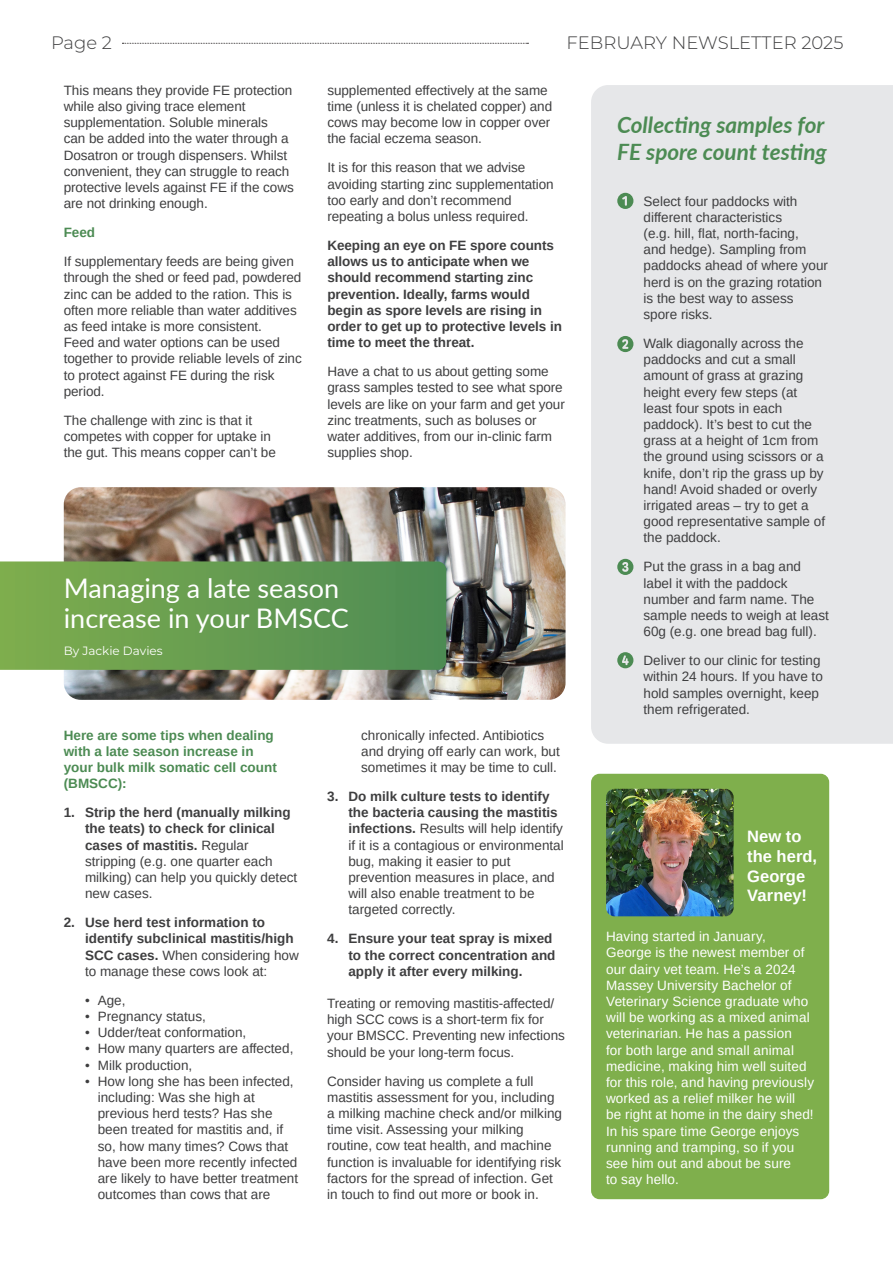
<style>
.page{position:relative;width:893px;height:1263px;background:#fff}
.page>*{position:absolute;margin:0;border:0;box-sizing:border-box;transform-origin:0 0}
.Title_Article_2_White{font:27px/30px "Lato";color:#fff}
.Title_Article_2_White-2{font:italic 700 22.5px/27px "Lato";color:#4c8b53}
.t1{font:300 18px "Montserrat";color:#3e3e3f}
.t2{font:700 16.5px/19.8px "Arimo";letter-spacing:.005em;color:#fff}
.t3{font:13.5px/16.2px "Arimo";color:#3e3e3f}
.t4{font:13.5px/16.2px "Arimo";letter-spacing:.01em;color:#fff}
.t5{font:700 13.5px/16.2px "Arimo";letter-spacing:-.005em;color:#3e3e3f}
.t6{font:700 13.5px/16.2px "Arimo";color:#4c8b53}
.Body_Text_2_Left_Gradient{font:12px "Montserrat";color:#fff}
.s1{font-weight:700}
.s2{font-weight:400}
</style>
<div class="page">
<svg style="left:122px;top:43px;width:406px;height:1px"></svg>
<div style="left:591px;top:85px;width:302px;height:659px;background:#e6e7e9"></div>
<img style="left:64px;top:487px;width:502px;height:213px">
<svg style="left:0;top:561px;width:446px;height:109px;background:#669c51"></svg>
<div style="left:591px;top:774px;width:238px;height:425px;background:#7faf4c;border-radius:9px"></div>
<img style="left:606px;top:789px;width:128px;height:127px">
<div style="left:617px;top:336px;width:16px;height:16px;background:#4c8b53;border-radius:50%"></div>
<svg style="left:622px;top:339px;width:6px;height:10px"></svg>
<div style="left:617px;top:193px;width:16px;height:16px;background:#4c8b53;border-radius:50%"></div>
<svg style="left:622px;top:196px;width:5px;height:10px"></svg>
<div style="left:617px;top:559px;width:16px;height:16px;background:#4c8b53;border-radius:50%"></div>
<svg style="left:622px;top:562px;width:6px;height:10px"></svg>
<div style="left:617px;top:652px;width:16px;height:16px;background:#4c8b53;border-radius:50%"></div>
<svg style="left:622px;top:655px;width:7px;height:10px"></svg>
<h3 class="t1" style="left:51px;top:31px;width:62px">Page 2</h3>
<h3 class="t1" style="left:566px;top:31px;width:278px">FEBRUARY NEWSLETTER 2025</h3>
<p class="t3" style="left:64px;top:82px;width:231px">This means they provide FE protection while also giving trace element supplementation. Soluble minerals<br>can be added into the water through a Dosatron or trough dispensers. Whilst convenient, they can struggle to reach protective levels against FE if the cows are not drinking enough.</p>
<p class="t6" style="left:64px;top:225px;width:33px">Feed</p>
<p class="t3" style="left:64px;top:254px;width:240px">If supplementary feeds are being given through the shed or feed pad, powdered zinc can be added to the ration. This is often more reliable than water additives as feed intake is more consistent.<br>Feed and water options can be used together to provide reliable levels of zinc to protect against FE during the risk period.</p>
<p class="t3" style="left:64px;top:412px;width:214px">The challenge with zinc is that it competes with copper for uptake in the gut. This means copper can’t be</p>
<p class="t3" style="left:327px;top:82px;width:226px">supplemented effectively at the same time (unless it is chelated copper) and cows may become low in copper over the facial eczema season.</p>
<p class="t3" style="left:327px;top:160px;width:228px">It is for this reason that we advise avoiding starting zinc supplementation too early and don’t recommend repeating a bolus unless required.</p>
<p class="t5" style="left:327px;top:237px;width:236px">Keeping an eye on FE spore counts allows us to anticipate when we should recommend starting zinc prevention. Ideally, farms would begin as spore levels are rising in order to get up to protective levels in time to meet the threat.</p>
<p class="t3" style="left:327px;top:363px;width:239px">Have a chat to us about getting some grass samples tested to see what spore levels are like on your farm and get your zinc treatments, such as boluses or water additives, from our in-clinic farm supplies shop.</p>
<p class="Title_Article_2_White-2" style="left:617px;top:110px;width:211px">Collecting samples for<br>FE spore count testing</p>
<p class="t3" style="left:643px;top:193px;width:186px">Select four paddocks with different characteristics<br>(e.g. hill, flat, north-facing,<br>and hedge). Sampling from paddocks ahead of where your herd is on the grazing rotation is the best way to assess spore risks.</p>
<p class="t3" style="left:643px;top:335px;width:183px">Walk diagonally across the paddocks and cut a small amount of grass at grazing height every few steps (at least four spots in each paddock). It’s best to cut the grass at a height of 1cm from the ground using scissors or a knife, don’t rip the grass up by hand! Avoid shaded or overly irrigated areas – try to get a good representative sample of the paddock.</p>
<p class="t3" style="left:643px;top:559px;width:187px">Put the grass in a bag and label it with the paddock number and farm name. The sample needs to weigh at least<br>60g (e.g. one bread bag full).</p>
<p class="t3" style="left:643px;top:652px;width:181px">Deliver to our clinic for testing within 24 hours. If you have to hold samples overnight, keep them refrigerated.</p>
<p class="Title_Article_2_White" style="left:64px;top:572px;width:286px">Managing a late season increase in your BMSCC</p>
<p class="Body_Text_2_Left_Gradient" style="left:64px;top:642px;width:100px">By Jackie Davies</p>
<p class="t6" style="left:64px;top:727px;width:215px">Here are some tips when dealing with a late season increase in your bulk milk somatic cell count (BMSCC):</p>
<p class="t3" style="left:85px;top:804px;width:214px;text-indent:-21px"><span class="s1">1. Strip the herd (manually milking the teats) to check for clinical cases of mastitis.</span> Regular stripping (e.g. one quarter each milking) can help you quickly detect new cases.</p>
<p class="t5" style="left:85px;top:915px;width:215px;text-indent:-21px">2. Use herd test information to identify subclinical mastitis/high<br>SCC cases. <span class="s2">When considering how to manage these cows look at:</span></p>
<p class="t3" style="left:85px;top:992px;width:42px">• Age,</p>
<p class="t3" style="left:85px;top:1008px;width:122px">• Pregnancy status,</p>
<p class="t3" style="left:85px;top:1024px;width:163px">• Udder/teat conformation,</p>
<p class="t3" style="left:85px;top:1041px;width:210px">• How many quarters are affected,</p>
<p class="t3" style="left:85px;top:1057px;width:109px">• Milk production,</p>
<p class="t3" style="left:98px;top:1073px;width:202px;text-indent:-13px">• How long she has been infected, including: Was she high at previous herd tests? Has she been treated for mastitis and, if so, how many times? Cows that have been more recently infected are likely to have better treatment outcomes than cows that are</p>
<p class="t3" style="left:361px;top:727px;width:200px">chronically infected. Antibiotics and drying off early can work, but sometimes it may be time to cull.</p>
<p class="t3" style="left:348px;top:788px;width:217px;text-indent:-21px"><span class="s1">3. Do milk culture tests to identify the bacteria causing the mastitis infections.</span> Results will help identify if it is a contagious or environmental bug, making it easier to put prevention measures in place, and will also enable treatment to be targeted correctly.</p>
<p class="t5" style="left:348px;top:931px;width:209px;text-indent:-21px">4. Ensure your teat spray is mixed to the correct concentration and apply it after every milking.</p>
<p class="t3" style="left:327px;top:995px;width:239px">Treating or removing mastitis-affected/ high SCC cows is a short-term fix for your BMSCC. Preventing new infections should be your long-term focus.</p>
<p class="t3" style="left:327px;top:1073px;width:236px">Consider having us complete a full mastitis assessment for you, including a milking machine check and/or milking time visit. Assessing your milking routine, cow teat health, and machine function is invaluable for identifying risk factors for the spread of infection. Get in touch to find out more or book in.</p>
<p class="t2" style="left:747px;top:827px;width:72px">New to the herd,<br>George<br>Varney!</p>
<p class="t4" style="left:606px;top:928px;width:210px">Having started in January,<br>George is the newest member of our dairy vet team. He’s a 2024<br>Massey University Bachelor of<br>Veterinary Science graduate who will be working as a mixed animal veterinarian. He has a passion<br>for both large and small animal medicine, making him well suited for this role, and having previously worked as a relief milker he will<br>be right at home in the dairy shed!<br>In his spare time George enjoys running and tramping, so if you see him out and about be sure<br>to say hello.</p>
</div>
